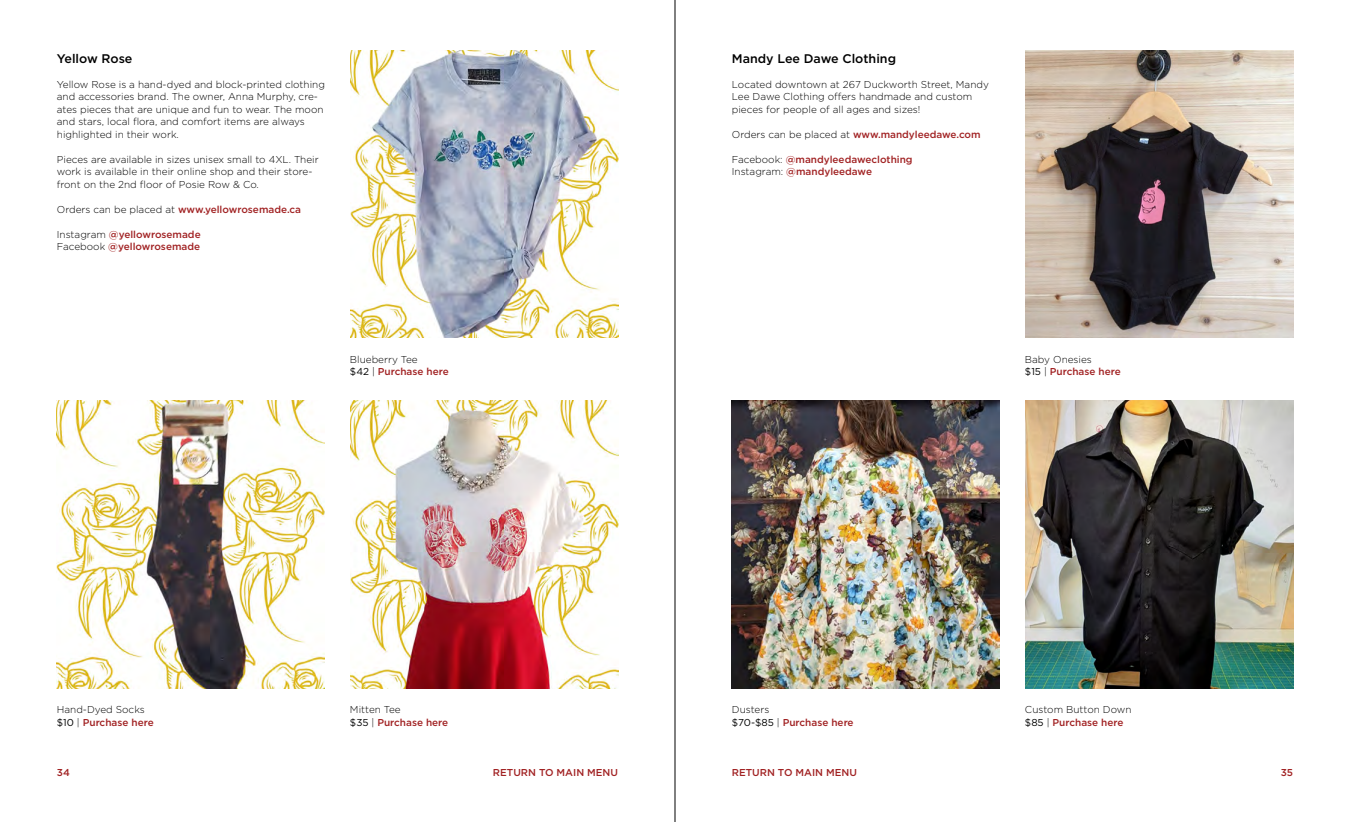
<style>
.page{position:relative;width:1350px;height:822px;background:#fff}
.page>*{position:absolute;margin:0;border:0;box-sizing:border-box;transform-origin:0 0}
.Makers_Name_Shop{font:500 12.5px "Gotham";color:#000}
.Seller_Bio_Descripti{font:300 10px/12.5px "Gotham";color:#000}
.Seller_Bio_Descripti-2{font:500 10px "Gotham";color:#a12223}
.Line2_Purchase_Detai{font:500 10px "Gotham";color:#a12223}
.Line1_Item_Name_GG{font:300 10px "Gotham";color:#000}
.s1{font-weight:300;color:#000}
.s2{font-weight:400;color:#000}
</style>
<div class="page">
<hr style="left:675px;top:0;width:1px;height:821px;background:#000">
<img style="left:350px;top:400px;width:268px;height:288px">
<img style="left:57px;top:400px;width:268px;height:288px">
<img style="left:350px;top:50px;width:268px;height:288px">
<img style="left:1025px;top:50px;width:268px;height:288px">
<img style="left:732px;top:400px;width:268px;height:288px">
<img style="left:1025px;top:400px;width:268px;height:288px">
<p class="Makers_Name_Shop" style="left:57px;top:50px;width:77px">Yellow Rose</p>
<p class="Seller_Bio_Descripti" style="left:57px;top:77px;width:270px">Yellow Rose is a hand-dyed and block-printed clothing and accessories brand. The owner, Anna Murphy, cre&shy;ates pieces that are unique and fun to wear. The moon and stars, local flora, and comfort items are always highlighted in their work.</p>
<p class="Seller_Bio_Descripti" style="left:57px;top:152px;width:263px">Pieces are available in sizes unisex small to 4XL. Their work is available in their online shop and their store&shy;front on the 2nd floor of Posie Row &amp; Co.</p>
<p class="Seller_Bio_Descripti-2" style="left:57px;top:202px;width:246px"><span class="s1">Orders can be placed at</span> www.yellowrosemade.ca</p>
<p class="Seller_Bio_Descripti-2" style="left:57px;top:227px;width:145px"><span class="s1">Instagram</span> @yellowrosemade</p>
<p class="Seller_Bio_Descripti-2" style="left:57px;top:240px;width:145px"><span class="s1">Facebook</span> @yellowrosemade</p>
<p class="Line1_Item_Name_GG" style="left:350px;top:353px;width:69px">Blueberry Tee</p>
<p class="Line2_Purchase_Detai" style="left:350px;top:365px;width:100px"><span class="s2">$42</span> <span class="s1">|</span> Purchase here</p>
<p class="Line1_Item_Name_GG" style="left:57px;top:703px;width:89px">Hand-Dyed Socks</p>
<p class="Line2_Purchase_Detai" style="left:57px;top:715px;width:98px"><span class="s2">$10</span> <span class="s1">|</span> Purchase here</p>
<p class="Line1_Item_Name_GG" style="left:350px;top:703px;width:52px">Mitten Tee</p>
<p class="Line2_Purchase_Detai" style="left:350px;top:715px;width:100px"><span class="s2">$35</span> <span class="s1">|</span> Purchase here</p>
<p class="Makers_Name_Shop" style="left:732px;top:50px;width:166px">Mandy Lee Dawe Clothing</p>
<p class="Seller_Bio_Descripti" style="left:732px;top:77px;width:259px">Located downtown at 267 Duckworth Street, Mandy<br>Lee Dawe Clothing offers handmade and custom pieces for people of all ages and sizes!</p>
<p class="Seller_Bio_Descripti-2" style="left:732px;top:127px;width:250px"><span class="s1">Orders can be placed at</span> www.mandyleedawe.com</p>
<p class="Seller_Bio_Descripti-2" style="left:732px;top:152px;width:182px"><span class="s1">Facebook:</span> @mandyleedaweclothing</p>
<p class="Seller_Bio_Descripti-2" style="left:732px;top:165px;width:142px"><span class="s1">Instagram:</span> @mandyleedawe</p>
<p class="Line1_Item_Name_GG" style="left:1025px;top:353px;width:68px">Baby Onesies</p>
<p class="Line2_Purchase_Detai" style="left:1025px;top:365px;width:97px"><span class="s2">$15</span> <span class="s1">|</span> Purchase here</p>
<p class="Line1_Item_Name_GG" style="left:732px;top:703px;width:39px">Dusters</p>
<p class="Line2_Purchase_Detai" style="left:732px;top:715px;width:123px"><span class="s2">$70-$85</span> <span class="s1">|</span> Purchase here</p>
<p class="Line1_Item_Name_GG" style="left:1025px;top:703px;width:108px">Custom Button Down</p>
<p class="Line2_Purchase_Detai" style="left:1025px;top:715px;width:100px"><span class="s2">$85</span> <span class="s1">|</span> Purchase here</p>
<p class="Seller_Bio_Descripti-2" style="left:57px;top:765px;width:15px">34</p>
<p class="Seller_Bio_Descripti-2" style="left:493px;top:765px;width:127px">RETURN TO MAIN MENU</p>
<p class="Seller_Bio_Descripti-2" style="left:732px;top:765px;width:127px">RETURN TO MAIN MENU</p>
<p class="Seller_Bio_Descripti-2" style="left:1281px;top:765px;width:14px">35</p>
</div>
